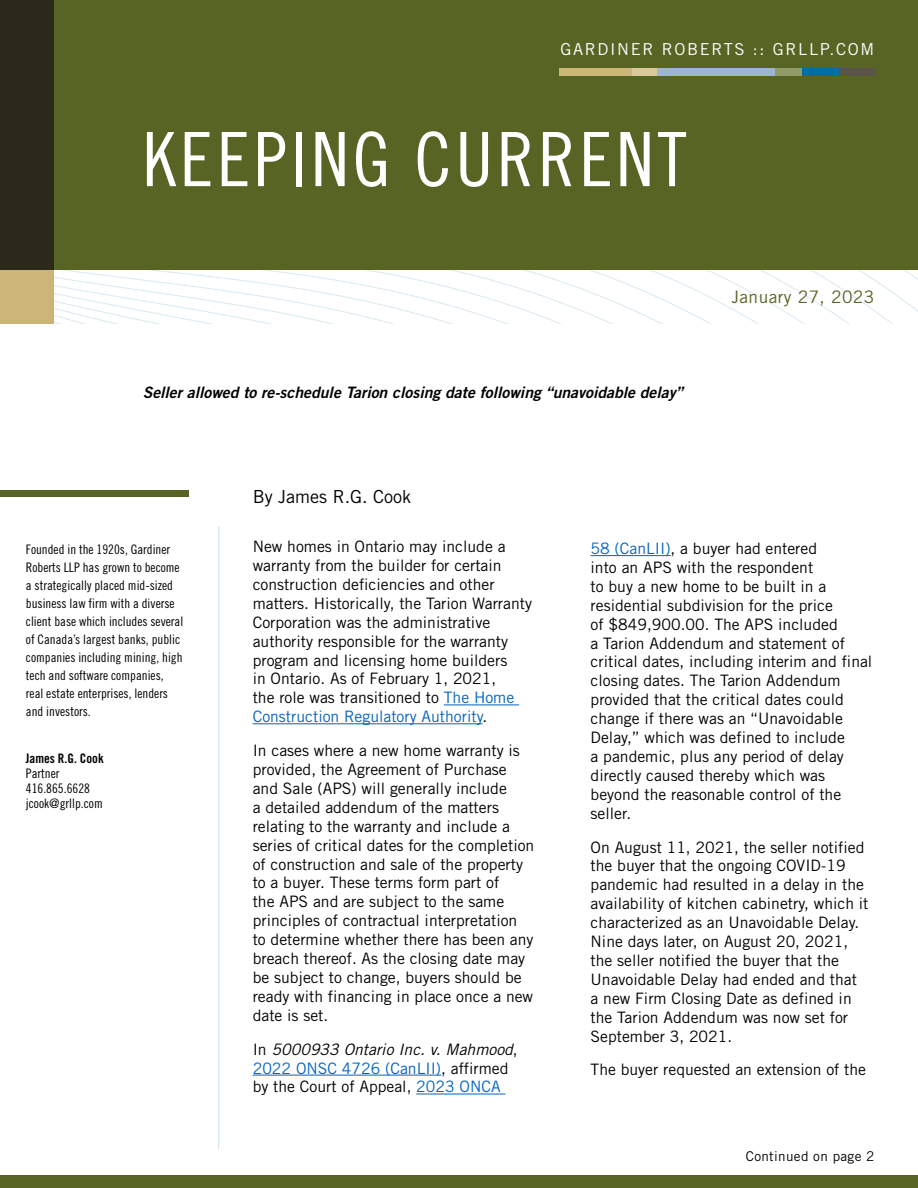
<style>
.page{position:relative;width:918px;height:1188px;background:#fff}
.page>*{position:absolute;margin:0;border:0;box-sizing:border-box;transform-origin:0 0}
.t1{font:75px "Trade Gothic LT Std Cn 18";letter-spacing:.05em;color:#fff}
.t2{font:18px "Trade Gothic LT Std";color:#000}
.t3{font:17.25px "Trade Gothic LT Std";letter-spacing:.025em;color:#576423}
.t4{font:16.5px "Trade Gothic LT Std";letter-spacing:.1em;color:#fff}
.t5{font:15.75px/18.9px "Trade Gothic LT Std";color:#000}
.t6{font:15.75px "Trade Gothic LT Std Bd 2 Obl";color:#000}
.t7{font:13.5px "Trade Gothic LT Std";letter-spacing:.025em;color:#000}
.t8{font:13.2px/18px "Trade Gothic LT Std Cn 18";color:#000}
.t9{font:13.2px "Trade Gothic LT Std Bd Cn 20";color:#000}
.s1{color:#0563c1}
.s2{font-style:italic}
</style>
<div class="page">
<svg style="left:54px;top:270px;width:864px;height:54px"></svg>
<div style="left:54px;top:0;width:864px;height:270px;background:#576423"></div>
<div style="left:0;top:490px;width:189px;height:7px;background:#576423"></div>
<hr style="left:218px;top:527px;width:1px;height:622px;background:#c8ddeb">
<div style="left:0;top:0;width:54px;height:270px;background:#2c291a"></div>
<div style="left:0;top:270px;width:54px;height:54px;background:#cbb677"></div>
<hr style="left:444px;top:705px;width:75px;height:1px;background:#0563c1">
<hr style="left:253px;top:723px;width:230px;height:1px;background:#0563c1">
<hr style="left:253px;top:1075px;width:188px;height:1px;background:#0563c1">
<hr style="left:416px;top:1094px;width:90px;height:1px;background:#0563c1">
<hr style="left:591px;top:555px;width:80px;height:1px;background:#0563c1">
<div style="left:0;top:1175px;width:918px;height:13px;background:#576423"></div>
<div style="left:559px;top:68px;width:74px;height:8px;background:#cbb677"></div>
<div style="left:633px;top:68px;width:25px;height:8px;background:#dac99a"></div>
<div style="left:657px;top:68px;width:118px;height:8px;background:#9db4d2"></div>
<div style="left:775px;top:68px;width:28px;height:8px;background:#919b6a"></div>
<div style="left:803px;top:68px;width:36px;height:8px;background:#006ea5"></div>
<div style="left:839px;top:68px;width:35px;height:8px;background:#595447"></div>
<p class="t4" style="left:560px;top:39px;width:315px">GARDINER ROBERTS :: GRLLP.COM</p>
<h1 class="t1" style="left:143px;top:115px;width:545px">KEEPING CURRENT</h1>
<p class="t6" style="left:143px;top:383px;width:542px">Seller allowed to re-schedule Tarion closing date following “unavoidable delay”</p>
<p class="t2" style="left:253px;top:486px;width:160px">By James R.G. Cook</p>
<p class="t3" style="left:732px;top:286px;width:144px">January 27, 2023</p>
<p class="t8" style="left:26px;top:540px;width:159px">Founded in the 1920s, Gardiner<br>Roberts LLP has grown to become a strategically placed mid-sized business law firm with a diverse client base which includes several of Canada’s largest banks, public companies including mining, high tech and software companies, real estate enterprises, lenders and investors.</p>
<p class="t9" style="left:26px;top:750px;width:79px">James R.G. Cook</p>
<p class="t8" style="left:26px;top:765px;width:78px;line-height:15.1px">Partner<br>416.865.6628 jcook@grllp.com</p>
<p class="t5" style="left:253px;top:537px;width:281px">New homes in Ontario may include a warranty from the builder for certain construction deficiencies and other matters. Historically, the Tarion Warranty Corporation was the administrative authority responsible for the warranty program and licensing home builders<br>in Ontario. As of February 1, 2021,<br>the role was transitioned to <span class="s1">The Home Construction Regulatory Authority</span>.</p>
<p class="t5" style="left:253px;top:741px;width:283px">In cases where a new home warranty is provided, the Agreement of Purchase and Sale (APS) will generally include<br>a detailed addendum of the matters relating to the warranty and include a series of critical dates for the completion of construction and sale of the property to a buyer. These terms form part of<br>the APS and are subject to the same principles of contractual interpretation to determine whether there has been any breach thereof. As the closing date may be subject to change, buyers should be ready with financing in place once a new date is set.</p>
<p class="t5" style="left:253px;top:1039px;width:267px">In <span class="s2">5000933 Ontario Inc. v. Mahmood</span>,<br><span class="s1">2022 ONSC 4726 (CanLII)</span>, affirmed by the Court of Appeal, <span class="s1">2023 ONCA</span></p>
<p class="t5" style="left:591px;top:539px;width:283px"><span class="s1">58 (CanLII)</span>, a buyer had entered<br>into an APS with the respondent<br>to buy a new home to be built in a residential subdivision for the price<br>of $849,900.00. The APS included<br>a Tarion Addendum and statement of critical dates, including interim and final closing dates. The Tarion Addendum provided that the critical dates could change if there was an “Unavoidable Delay,” which was defined to include<br>a pandemic, plus any period of delay directly caused thereby which was beyond the reasonable control of the seller.</p>
<p class="t5" style="left:591px;top:837px;width:279px">On August 11, 2021, the seller notified the buyer that the ongoing COVID-19 pandemic had resulted in a delay in the availability of kitchen cabinetry, which it characterized as an Unavoidable Delay.<br>Nine days later, on August 20, 2021, the seller notified the buyer that the Unavoidable Delay had ended and that a new Firm Closing Date as defined in the Tarion Addendum was now set for September 3, 2021.</p>
<p class="t5" style="left:591px;top:1060px;width:277px">The buyer requested an extension of the</p>
<p class="t7" style="left:746px;top:1148px;width:130px">Continued on page 2</p>
</div>
